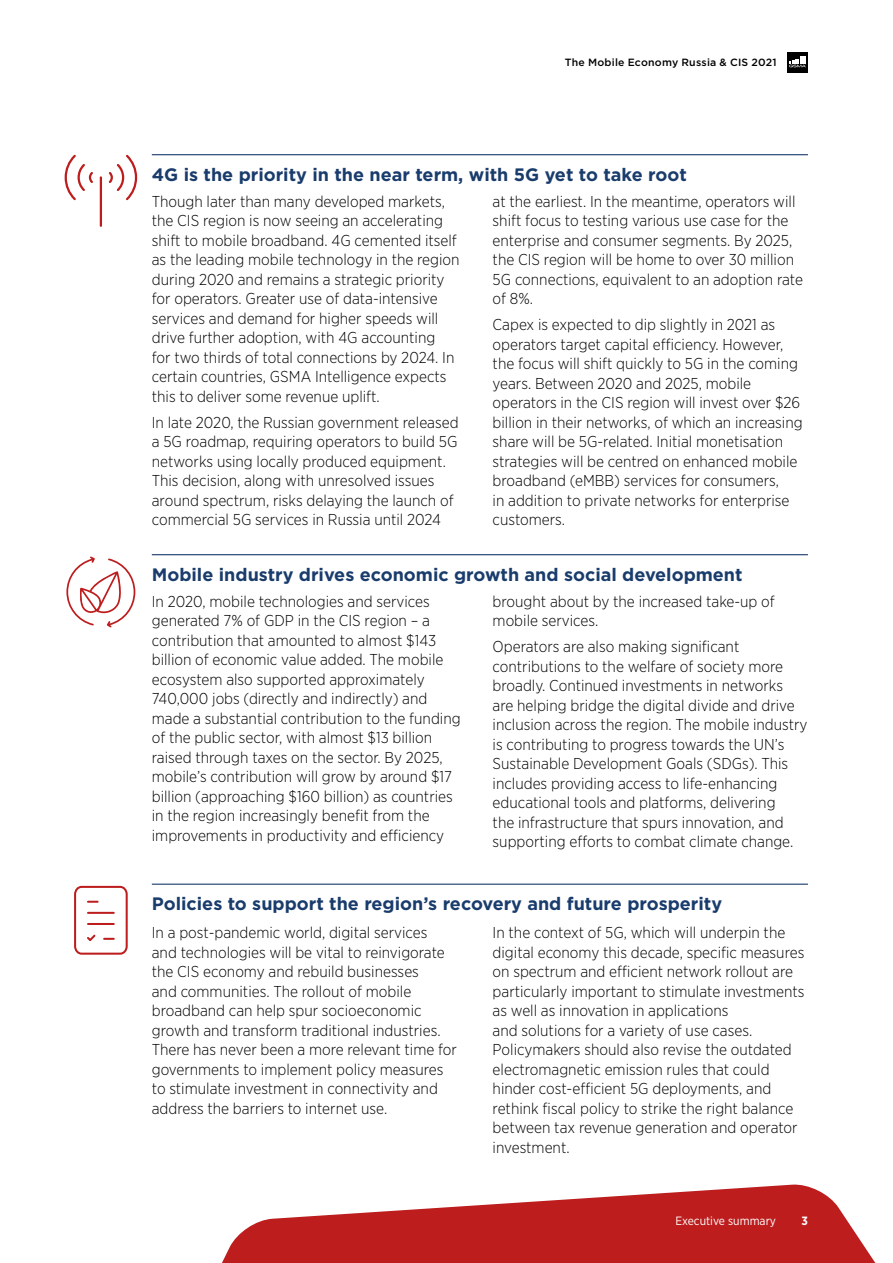
<style>
.page{position:relative;width:893px;height:1263px;background:#fff}
.page>*{position:absolute;margin:0;border:0;box-sizing:border-box;transform-origin:0 0}
.t1{font:700 18px "Gotham";color:#193c6c}
.t2{font:300 15.75px/19.5px "Gotham Narrow";color:#000}
.t3{font:12px "Gotham Narrow";color:#fff}
.t4{font:700 12px "Gotham Narrow";color:#fff}
.t5{font:500 10.5px "Gotham";letter-spacing:.02em;color:#000}
</style>
<div class="page">
<svg style="left:66px;top:556px;width:69px;height:71px"></svg>
<svg style="left:74px;top:885px;width:54px;height:70px"></svg>
<svg style="left:222px;top:1184px;width:654px;height:79px;fill:#bd1d1d"></svg>
<div style="left:787px;top:52px;width:21px;height:21px;background:#000"></div>
<svg style="left:789px;top:59px;width:17px;height:8px"></svg>
<div style="left:800px;top:56px;width:6px;height:7px;background:#fff"></div>
<hr style="left:152px;top:154px;width:656px;height:1px;background:#193c6c">
<hr style="left:152px;top:554px;width:656px;height:1px;background:#193c6c">
<hr style="left:152px;top:884px;width:656px;height:1px;background:#193c6c">
<svg style="left:109px;top:155px;width:28px;height:45px"></svg>
<svg style="left:65px;top:155px;width:28px;height:45px"></svg>
<hr style="left:100px;top:176px;width:2px;height:51px;background:#bd1d1d">
<p class="t5" style="left:565px;top:55px;width:213px">The Mobile Economy Russia &amp; CIS 2021</p>
<p class="t1" style="left:152px;top:162px;width:536px">4G is the priority in the near term, with 5G yet to take root</p>
<p class="t2" style="left:152px;top:191px;width:309px">Though later than many developed markets, the CIS region is now seeing an accelerating shift to mobile broadband. 4G cemented itself as the leading mobile technology in the region during 2020 and remains a strategic priority for operators. Greater use of data-intensive services and demand for higher speeds will drive further adoption, with 4G accounting<br>for two thirds of total connections by 2024. In certain countries, GSMA Intelligence expects this to deliver some revenue uplift.</p>
<p class="t2" style="left:152px;top:412px;width:308px">In late 2020, the Russian government released a 5G roadmap, requiring operators to build 5G networks using locally produced equipment.<br>This decision, along with unresolved issues around spectrum, risks delaying the launch of commercial 5G services in Russia until 2024</p>
<p class="t2" style="left:493px;top:191px;width:312px">at the earliest. In the meantime, operators will shift focus to testing various use case for the enterprise and consumer segments. By 2025, the CIS region will be home to over 30 million 5G connections, equivalent to an adoption rate of 8%.</p>
<p class="t2" style="left:493px;top:314px;width:311px">Capex is expected to dip slightly in 2021 as operators target capital efficiency. However, the focus will shift quickly to 5G in the coming years. Between 2020 and 2025, mobile operators in the CIS region will invest over $26 billion in their networks, of which an increasing share will be 5G-related. Initial monetisation strategies will be centred on enhanced mobile broadband (eMBB) services for consumers,<br>in addition to private networks for enterprise customers.</p>
<p class="t1" style="left:152px;top:562px;width:592px">Mobile industry drives economic growth and social development</p>
<p class="t2" style="left:152px;top:591px;width:310px">In 2020, mobile technologies and services generated 7% of GDP in the CIS region – a contribution that amounted to almost $143 billion of economic value added. The mobile ecosystem also supported approximately 740,000 jobs (directly and indirectly) and made a substantial contribution to the funding of the public sector, with almost $13 billion raised through taxes on the sector. By 2025, mobile’s contribution will grow by around $17 billion (approaching $160 billion) as countries in the region increasingly benefit from the improvements in productivity and efficiency</p>
<p class="t2" style="left:493px;top:591px;width:284px">brought about by the increased take-up of mobile services.</p>
<p class="t2" style="left:493px;top:636px;width:316px">Operators are also making significant contributions to the welfare of society more broadly. Continued investments in networks are helping bridge the digital divide and drive inclusion across the region. The mobile industry is contributing to progress towards the UN’s Sustainable Development Goals (SDGs). This includes providing access to life-enhancing educational tools and platforms, delivering<br>the infrastructure that spurs innovation, and supporting efforts to combat climate change.</p>
<p class="t1" style="left:152px;top:892px;width:572px">Policies to support the region’s recovery and future prosperity</p>
<p class="t2" style="left:152px;top:922px;width:307px">In a post-pandemic world, digital services<br>and technologies will be vital to reinvigorate the CIS economy and rebuild businesses<br>and communities. The rollout of mobile broadband can help spur socioeconomic growth and transform traditional industries.<br>There has never been a more relevant time for governments to implement policy measures to stimulate investment in connectivity and address the barriers to internet use.</p>
<p class="t2" style="left:493px;top:922px;width:313px">In the context of 5G, which will underpin the digital economy this decade, specific measures on spectrum and efficient network rollout are particularly important to stimulate investments as well as innovation in applications<br>and solutions for a variety of use cases.<br>Policymakers should also revise the outdated electromagnetic emission rules that could hinder cost-efficient 5G deployments, and rethink fiscal policy to strike the right balance between tax revenue generation and operator investment.</p>
<p class="t3" style="left:675px;top:1213px;width:102px">Executive summary</p>
<p class="t4" style="left:801px;top:1213px;width:8px">3</p>
</div>
